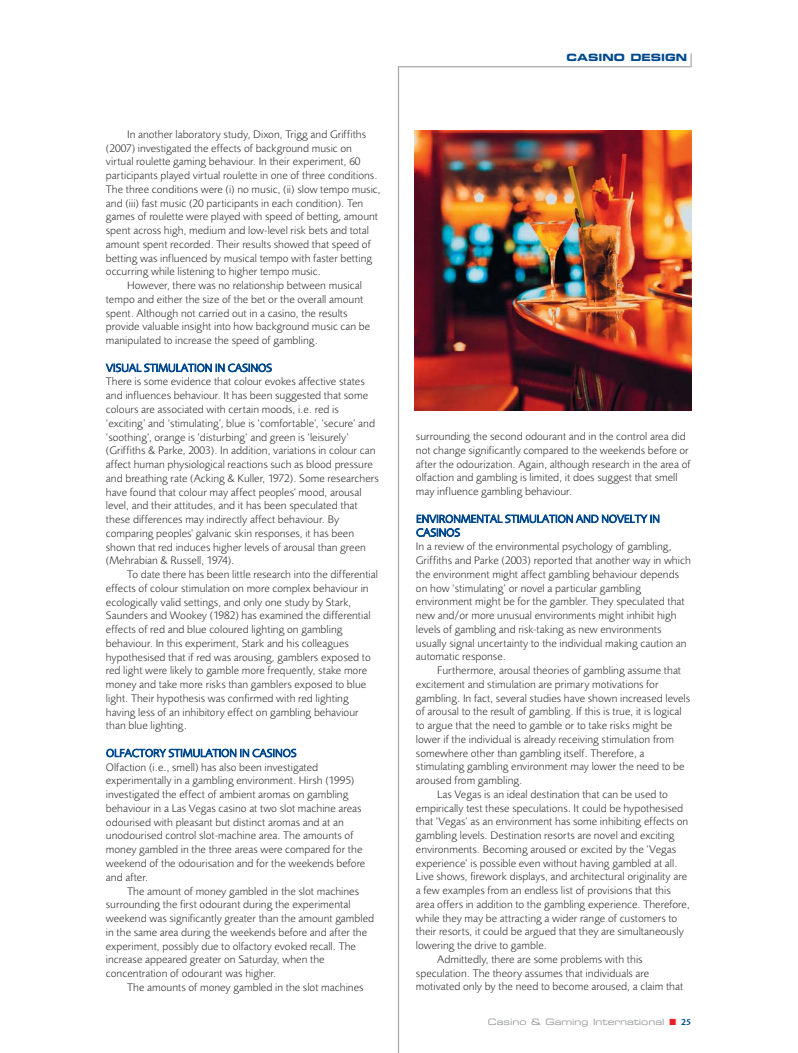
<style>
.page{position:relative;width:798px;height:1053px;background:#fff}
.page>*{position:absolute;margin:0;border:0;box-sizing:border-box;transform-origin:0 0}
.t1{font:300 11.25px/13.8px "EADS Sans";color:#231f20}
.t2{font:300 11.25px/13.8px "EADS Sans";color:#00498f}
.t3{font:10px "Eurostile Bold Extended Two";color:#00498f}
.t4{font:8.75px "Eurostile Extended Two";color:#939598}
.s1{color:#ed1e25}
.s2{font-family:"EADS Sans";font-weight:700;color:#00498f}
</style>
<div class="page">
<img style="left:397px;top:53px;width:295px;height:999px">
<p class="t1" style="left:127px;top:128px;width:240px">In another laboratory study, Dixon, Trigg and Griffiths</p>
<p class="t1" style="left:106px;top:142px;width:247px">(2007) investigated the effects of background music on</p>
<p class="t1" style="left:106px;top:156px;width:256px">virtual roulette gaming behaviour. In their experiment, 60</p>
<p class="t1" style="left:106px;top:169px;width:273px">participants played virtual roulette in one of three conditions.</p>
<p class="t1" style="left:106px;top:183px;width:276px">The three conditions were (i) no music, (ii) slow tempo music,</p>
<p class="t1" style="left:106px;top:197px;width:259px">and (iii) fast music (20 participants in each condition). Ten</p>
<p class="t1" style="left:106px;top:211px;width:274px">games of roulette were played with speed of betting, amount</p>
<p class="t1" style="left:106px;top:224px;width:265px">spent across high, medium and low-level risk bets and total</p>
<p class="t1" style="left:106px;top:238px;width:266px">amount spent recorded. Their results showed that speed of</p>
<p class="t1" style="left:106px;top:252px;width:268px">betting was influenced by musical tempo with faster betting</p>
<p class="t1" style="left:106px;top:266px;width:216px">occurring while listening to higher tempo music.</p>
<p class="t1" style="left:127px;top:279px;width:236px">However, there was no relationship between musical</p>
<p class="t1" style="left:106px;top:293px;width:259px">tempo and either the size of the bet or the overall amount</p>
<p class="t1" style="left:106px;top:307px;width:243px">spent. Although not carried out in a casino, the results</p>
<p class="t1" style="left:106px;top:321px;width:266px">provide valuable insight into how background music can be</p>
<p class="t1" style="left:106px;top:334px;width:213px">manipulated to increase the speed of gambling.</p>
<p class="t2" style="left:106px;top:362px;width:167px">VISUAL STIMULATION IN CASINOS</p>
<p class="t1" style="left:106px;top:376px;width:274px">There is some evidence that colour evokes affective states and influences behaviour. It has been suggested that some colours are associated with certain moods, i.e. red is ‘exciting’ and ‘stimulating’, blue is ‘comfortable’, ‘secure’ and ‘soothing’, orange is ‘disturbing’ and green is ‘leisurely’ (Griffiths &amp; Parke, 2003). In addition, variations in colour can affect human physiological reactions such as blood pressure and breathing rate (Acking &amp; Kuller, 1972). Some researchers have found that colour may affect peoples' mood, arousal level, and their attitudes, and it has been speculated that these differences may indirectly affect behaviour. By comparing peoples' galvanic skin responses, it has been shown that red induces higher levels of arousal than green (Mehrabian &amp; Russell, 1974).</p>
<p class="t1" style="left:106px;top:568px;width:273px;text-indent:21px">To date there has been little research into the differential effects of colour stimulation on more complex behaviour in ecologically valid settings, and only one study by Stark, Saunders and Wookey (1982) has examined the differential effects of red and blue coloured lighting on gambling behaviour. In this experiment, Stark and his colleagues hypothesised that if red was arousing, gamblers exposed to red light were likely to gamble more frequently, stake more money and take more risks than gamblers exposed to blue light. Their hypothesis was confirmed with red lighting having less of an inhibitory effect on gambling behaviour than blue lighting.</p>
<p class="t2" style="left:106px;top:747px;width:192px">OLFACTORY STIMULATION IN CASINOS</p>
<p class="t1" style="left:106px;top:761px;width:261px">Olfaction (i.e., smell) has also been investigated experimentally in a gambling environment. Hirsh (1995) investigated the effect of ambient aromas on gambling behaviour in a Las Vegas casino at two slot machine areas odourised with pleasant but distinct aromas and at an unodourised control slot-machine area. The amounts of money gambled in the three areas were compared for the weekend of the odourisation and for the weekends before and after.</p>
<p class="t1" style="left:106px;top:884px;width:270px;text-indent:21px">The amount of money gambled in the slot machines surrounding the first odourant during the experimental weekend was significantly greater than the amount gambled in the same area during the weekends before and after the experiment, possibly due to olfactory evoked recall. The increase appeared greater on Saturday, when the concentration of odourant was higher.</p>
<p class="t1" style="left:127px;top:981px;width:238px">The amounts of money gambled in the slot machines</p>
<p class="t3" style="left:566px;top:54px;width:122px">CASINO DESIGN</p>
<p class="t1" style="left:416px;top:430px;width:276px">surrounding the second odourant and in the control area did not change significantly compared to the weekends before or after the odourization. Again, although research in the area of olfaction and gambling is limited, it does suggest that smell may influence gambling behaviour.</p>
<p class="t2" style="left:416px;top:513px;width:245px">ENVIRONMENTAL STIMULATION AND NOVELTY IN<br>CASINOS</p>
<p class="t1" style="left:416px;top:540px;width:276px">In a review of the environmental psychology of gambling, Griffiths and Parke (2003) reported that another way in which the environment might affect gambling behaviour depends on how ‘stimulating’ or novel a particular gambling environment might be for the gambler. They speculated that new and/or more unusual environments might inhibit high levels of gambling and risk-taking as new environments usually signal uncertainty to the individual making caution an automatic response.</p>
<p class="t1" style="left:437px;top:664px;width:245px">Furthermore, arousal theories of gambling assume that</p>
<p class="t1" style="left:416px;top:678px;width:244px">excitement and stimulation are primary motivations for</p>
<p class="t1" style="left:416px;top:692px;width:276px">gambling. In fact, several studies have shown increased levels</p>
<p class="t1" style="left:416px;top:705px;width:267px">of arousal to the result of gambling. If this is true, it is logical</p>
<p class="t1" style="left:416px;top:719px;width:258px">to argue that the need to gamble or to take risks might be</p>
<p class="t1" style="left:416px;top:733px;width:259px">lower if the individual is already receiving stimulation from</p>
<p class="t1" style="left:416px;top:747px;width:230px">somewhere other than gambling itself. Therefore, a</p>
<p class="t1" style="left:416px;top:760px;width:270px">stimulating gambling environment may lower the need to be</p>
<p class="t1" style="left:416px;top:774px;width:108px">aroused from gambling.</p>
<p class="t1" style="left:437px;top:788px;width:232px">Las Vegas is an ideal destination that can be used to</p>
<p class="t1" style="left:416px;top:802px;width:269px">empirically test these speculations. It could be hypothesised</p>
<p class="t1" style="left:416px;top:815px;width:274px">that ‘Vegas’ as an environment has some inhibiting effects on</p>
<p class="t1" style="left:416px;top:829px;width:260px">gambling levels. Destination resorts are novel and exciting</p>
<p class="t1" style="left:416px;top:843px;width:262px">environments. Becoming aroused or excited by the ‘Vegas</p>
<p class="t1" style="left:416px;top:857px;width:263px">experience’ is possible even without having gambled at all.</p>
<p class="t1" style="left:416px;top:870px;width:272px">Live shows, firework displays, and architectural originality are</p>
<p class="t1" style="left:416px;top:884px;width:256px">a few examples from an endless list of provisions that this</p>
<p class="t1" style="left:416px;top:898px;width:275px">area offers in addition to the gambling experience. Therefore,</p>
<p class="t1" style="left:416px;top:912px;width:263px">while they may be attracting a wider range of customers to</p>
<p class="t1" style="left:416px;top:925px;width:269px">their resorts, it could be argued that they are simultaneously</p>
<p class="t1" style="left:416px;top:939px;width:133px">lowering the drive to gamble.</p>
<p class="t1" style="left:437px;top:953px;width:207px">Admittedly, there are some problems with this</p>
<p class="t1" style="left:416px;top:967px;width:235px">speculation. The theory assumes that individuals are</p>
<p class="t1" style="left:416px;top:980px;width:269px">motivated only by the need to become aroused, a claim that</p>
<p class="t4" style="left:487px;top:1018px;width:205px">Casino &amp; Gaming International <span class="s1">■</span> <span class="s2">25</span></p>
</div>
